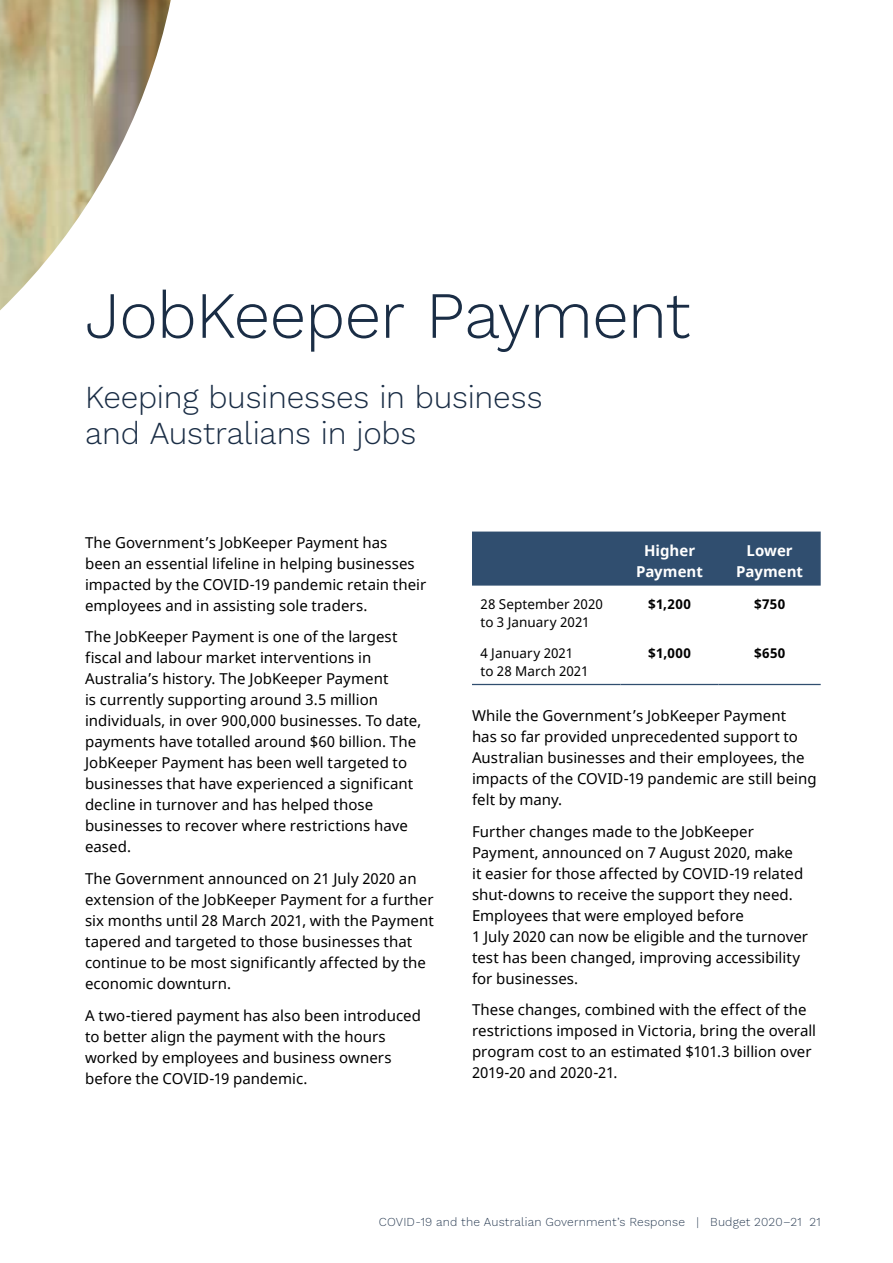
<style>
.page{position:relative;width:893px;height:1263px;background:#fff}
.page>*{position:absolute;margin:0;border:0;box-sizing:border-box;transform-origin:0 0}
._01_Heading_1{font:300 66px "Work Sans";letter-spacing:-.015em;color:#1a2d45}
._01_Heading_2_-_intr{font:300 31.5px/36px "Work Sans";letter-spacing:-.01em;color:#1a2d45}
._01_Body_text{font:15px/21px "Noto Sans";letter-spacing:.005em;color:#000}
._01_Table_heading{font:700 15px/21px "Noto Sans";color:#fff;text-align:center}
._01_Table_body{font:13.5px/18px "Noto Sans";letter-spacing:.005em;color:#000}
._01_Table_body-2{font:700 13.5px "Noto Sans";letter-spacing:.03em;color:#000}
.t1{font:300 12px "Work Sans";letter-spacing:.015em;color:#2d3f55}
</style>
<div class="page">
<div style="left:472px;top:531px;width:349px;height:55px;background:#304e6f"></div>
<hr style="left:472px;top:684px;width:148px;height:1px;background:#304e6f">
<hr style="left:620px;top:684px;width:99px;height:1px;background:#304e6f">
<hr style="left:719px;top:684px;width:102px;height:1px;background:#304e6f">
<img style="left:0;top:0;width:171px;height:310px">
<p class="_01_Heading_1" style="left:85px;top:265px;width:607px">JobKeeper Payment</p>
<p class="_01_Heading_2_-_intr" style="left:85px;top:378px;width:459px">Keeping businesses in business and Australians in jobs</p>
<p class="_01_Body_text" style="left:85px;top:532px;width:343px">The Government’s JobKeeper Payment has been an essential lifeline in helping businesses impacted by the COVID-19 pandemic retain their employees and in assisting sole traders.</p>
<p class="_01_Body_text" style="left:85px;top:627px;width:338px">The JobKeeper Payment is one of the largest fiscal and labour market interventions in Australia’s history. The JobKeeper Payment<br>is currently supporting around 3.5 million individuals, in over 900,000 businesses. To date, payments have totalled around $60 billion. The JobKeeper Payment has been well targeted to businesses that have experienced a significant decline in turnover and has helped those businesses to recover where restrictions have eased.</p>
<p class="_01_Body_text" style="left:85px;top:868px;width:350px">The Government announced on 21 July 2020 an extension of the JobKeeper Payment for a further six months until 28 March 2021, with the Payment tapered and targeted to those businesses that continue to be most significantly affected by the economic downturn.</p>
<p class="_01_Body_text" style="left:85px;top:1005px;width:337px">A two-tiered payment has also been introduced to better align the payment with the hours worked by employees and business owners before the COVID-19 pandemic.</p>
<p class="_01_Table_heading" style="left:636px;top:540px;width:68px">Higher<br>Payment</p>
<p class="_01_Table_heading" style="left:736px;top:540px;width:68px">Lower<br>Payment</p>
<p class="_01_Table_body" style="left:480px;top:595px;width:124px">28 September 2020 to 3 January 2021</p>
<p class="_01_Table_body-2" style="left:648px;top:594px;width:44px">$1,200</p>
<p class="_01_Table_body-2" style="left:754px;top:594px;width:32px">$750</p>
<p class="_01_Table_body" style="left:480px;top:644px;width:110px">4 January 2021 to 28 March 2021</p>
<p class="_01_Table_body-2" style="left:648px;top:643px;width:44px">$1,000</p>
<p class="_01_Table_body-2" style="left:754px;top:643px;width:33px">$650</p>
<p class="_01_Body_text" style="left:472px;top:706px;width:346px">While the Government’s JobKeeper Payment<br>has so far provided unprecedented support to Australian businesses and their employees, the impacts of the COVID-19 pandemic are still being felt by many.</p>
<p class="_01_Body_text" style="left:472px;top:821px;width:338px">Further changes made to the JobKeeper Payment, announced on 7 August 2020, make<br>it easier for those affected by COVID-19 related shut-downs to receive the support they need.<br>Employees that were employed before<br>1 July 2020 can now be eligible and the turnover test has been changed, improving accessibility for businesses.</p>
<p class="_01_Body_text" style="left:472px;top:1000px;width:346px">These changes, combined with the effect of the restrictions imposed in Victoria, bring the overall program cost to an estimated $101.3 billion over 2019-20 and 2020-21.</p>
<p class="t1" style="left:379px;top:1213px;width:443px">COVID-19 and the Australian Government’s Response | Budget 2020–21 21</p>
</div>
